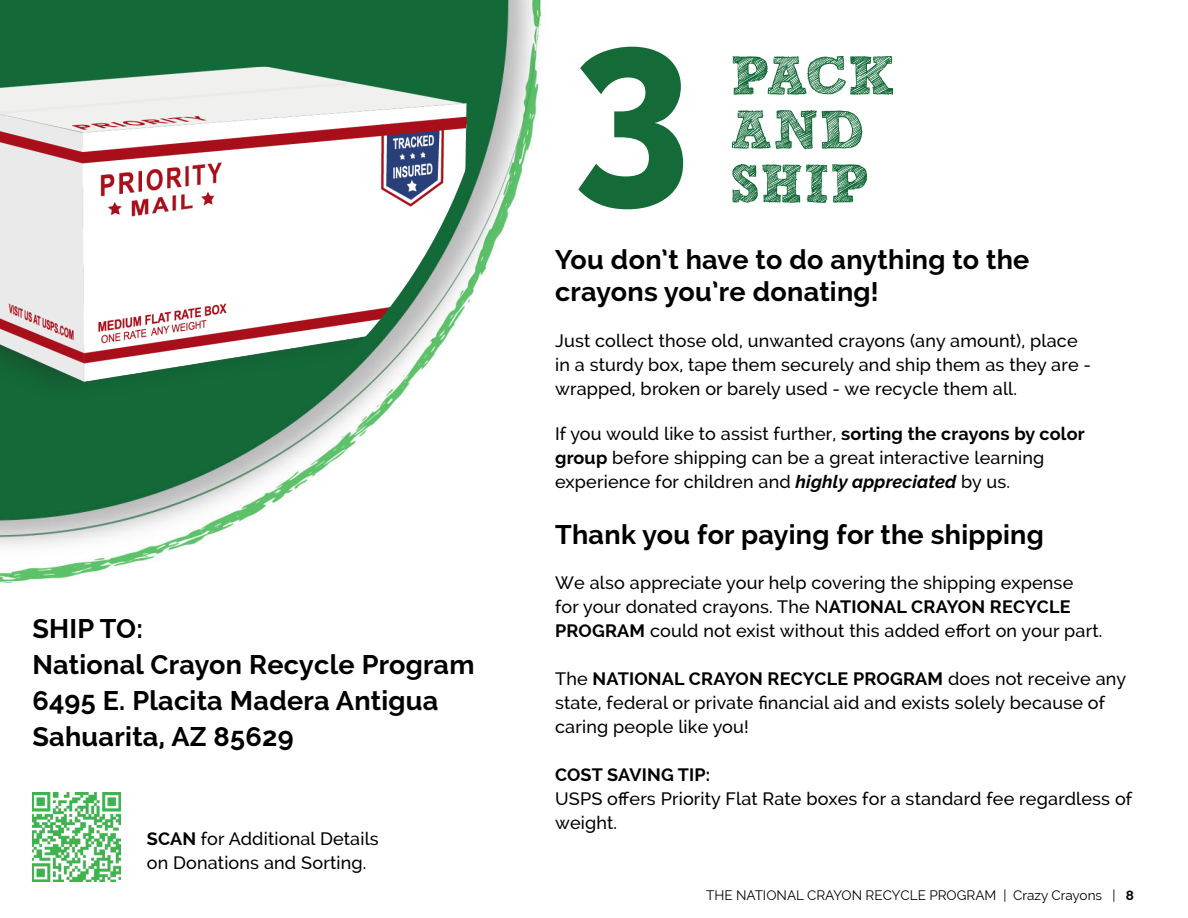
<style>
.page{position:relative;width:1188px;height:918px;background:#fff}
.page>*{position:absolute;margin:0;border:0;box-sizing:border-box;transform-origin:0 0}
.t1{font:800 225px "Raleway";color:#146b38;scale:.92 1}
.t2{font:700 54px/54px "freeversion Sketch Block";color:#146b38}
.t3{font:700 27px/36px "Raleway";letter-spacing:.01em;color:#000}
.t4{font:500 18px/24px "Raleway";letter-spacing:.01em;color:#000}
.t5{font:700 18px "Raleway";letter-spacing:.01em;color:#000}
.t6{font:13.5px "Raleway";color:#000}
.s1{font-weight:700}
.s2{font-weight:700;font-style:italic}
</style>
<div class="page">
<img style="left:0;top:0;width:542px;height:882px">
<img style="left:0;top:67px;width:492px;height:392px">
<img style="left:32px;top:793px;width:88px;height:88px">
<h3 class="t3" style="left:32px;top:613px;width:444px">SHIP TO:<br>National Crayon Recycle Program<br>6495 E. Placita Madera Antigua<br>Sahuarita, AZ 85629</h3>
<p class="t4" style="left:147px;top:826px;width:234px"><span class="s1">SCAN</span> for Additional Details on Donations and Sorting.</p>
<h1 class="t1" style="left:573px;top:10px;width:129px">3</h1>
<h2 class="t2" style="left:730px;top:55px;width:167px">PACK<br>AND<br>SHIP</h2>
<h3 class="t3" style="left:555px;top:243px;width:476px;line-height:32.4px">You don’t have to do anything to the crayons you’re donating!</h3>
<p class="t4" style="left:555px;top:328px;width:538px">Just collect those old, unwanted crayons (any amount), place in a sturdy box, tape them securely and ship them as they are - wrapped, broken or barely used - we recycle them all.</p>
<p class="t4" style="left:555px;top:424px;width:531px">If you would like to assist further, <span class="s1">sorting the crayons by color group</span> before shipping can be a great interactive learning experience for children and <span class="s2">highly appreciated</span> by us.</p>
<h3 class="t3" style="left:555px;top:519px;width:490px">Thank you for paying for the shipping</h3>
<p class="t4" style="left:555px;top:573px;width:549px">We also appreciate your help covering the shipping expense<br>for your donated crayons. The N<span class="s1">ATIONAL CRAYON RECYCLE<br>PROGRAM</span> could not exist without this added effort on your part.</p>
<p class="t4" style="left:555px;top:669px;width:573px">The <span class="s1">NATIONAL CRAYON RECYCLE PROGRAM</span> does not receive any state, federal or private financial aid and exists solely because of caring people like you!</p>
<p class="t5" style="left:555px;top:768px;width:157px">COST SAVING TIP:</p>
<p class="t4" style="left:555px;top:787px;width:579px">USPS offers Priority Flat Rate boxes for a standard fee regardless of weight.</p>
<p class="t6" style="left:706px;top:889px;width:429px">THE NATIONAL CRAYON RECYCLE PROGRAM | Crazy Crayons | <span class="s1">8</span></p>
</div>
